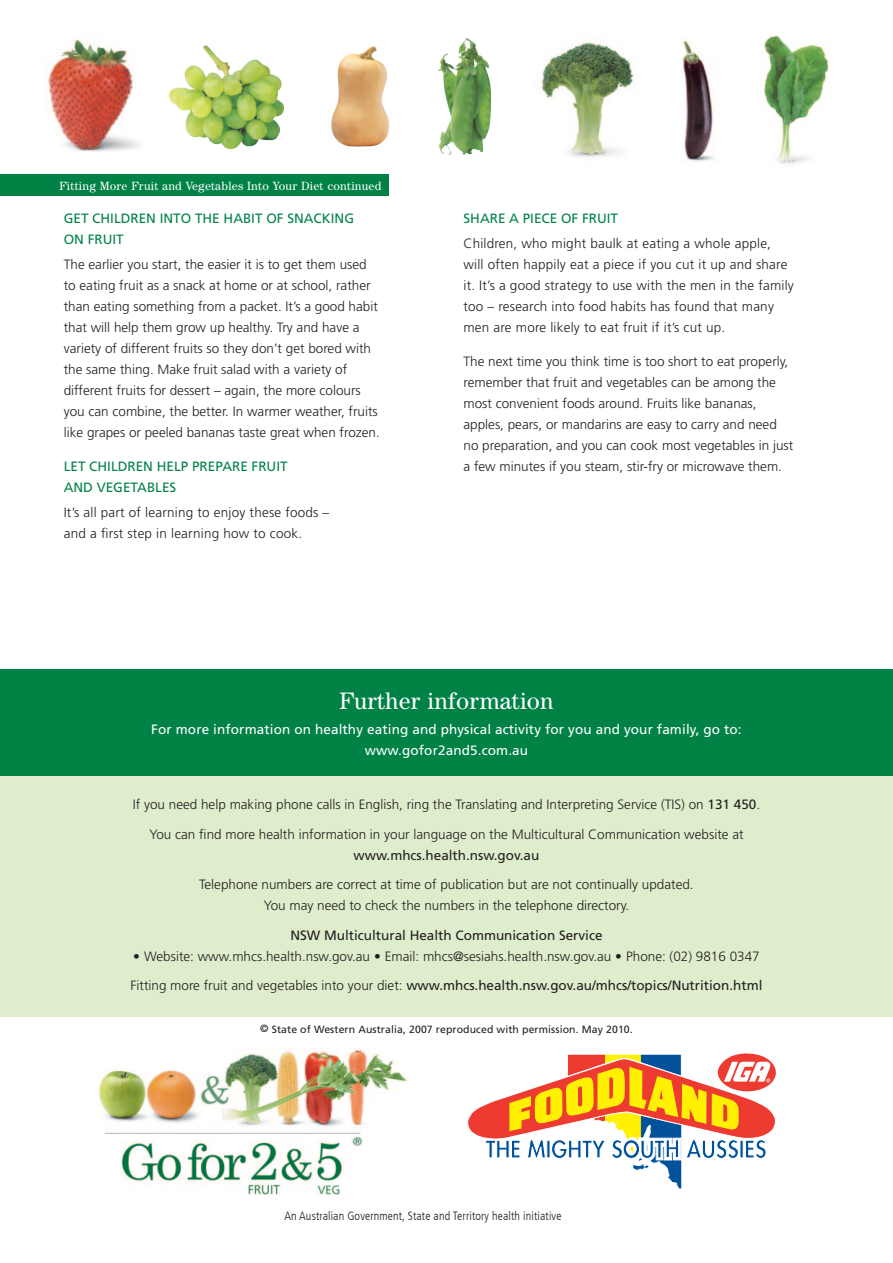
<style>
.page{position:relative;width:893px;height:1263px;background:#fff}
.page>*{position:absolute;margin:0;border:0;box-sizing:border-box;transform-origin:0 0}
.t1{font:24px "Century IT Cby BT";letter-spacing:.01em;color:#fff}
.t2{font:300 13.5px/21px "Frutiger";color:#231f20}
.t3{font:13.5px/21px "Frutiger";letter-spacing:.01em;color:#fff;text-align:center}
.t4{font:13.5px/21px "Frutiger";color:#008247}
.t5{font:13.5px "Frutiger";color:#231f20}
.t6{font:300 condensed 12px "Frutiger LT Com";letter-spacing:.01em;color:#231f20}
.t7{font:12px "Century IT Cby BT";letter-spacing:.02em;color:#fff}
.t8{font:10.5px "Frutiger";letter-spacing:.01em;color:#231f20}
.s1{font-weight:400}
</style>
<div class="page">
<div style="left:0;top:755px;width:893px;height:261px;background:#deedcc"></div>
<div style="left:0;top:670px;width:893px;height:106px;background:#008247"></div>
<img style="left:47px;top:39px;width:93px;height:113px">
<img style="left:169px;top:45px;width:115px;height:105px">
<img style="left:438px;top:38px;width:29px;height:95px">
<img style="left:331px;top:46px;width:59px;height:101px">
<img style="left:541px;top:42px;width:93px;height:115px">
<img style="left:763px;top:35px;width:66px;height:129px">
<img style="left:682px;top:39px;width:33px;height:123px">
<svg style="left:467px;top:1053px;width:309px;height:136px"></svg>
<img style="left:98px;top:1049px;width:310px;height:146px">
<div style="left:0;top:174px;width:388px;height:22px;background:#008247"></div>
<p class="t7" style="left:60px;top:181px;width:323px">Fitting More Fruit and Vegetables Into Your Diet continued</p>
<p class="t4" style="left:64px;top:209px;width:292px">GET CHILDREN INTO THE HABIT OF SNACKING<br>ON FRUIT</p>
<p class="t2" style="left:64px;top:255px;width:318px">The earlier you start, the easier it is to get them used to eating fruit as a snack at home or at school, rather than eating something from a packet. It’s a good habit that will help them grow up healthy. Try and have a variety of different fruits so they don’t get bored with the same thing. Make fruit salad with a variety of different fruits for dessert – again, the more colours you can combine, the better. In warmer weather, fruits like grapes or peeled bananas taste great when frozen.</p>
<p class="t4" style="left:64px;top:457px;width:225px">LET CHILDREN HELP PREPARE FRUIT<br>AND VEGETABLES</p>
<p class="t2" style="left:64px;top:503px;width:267px">It’s all part of learning to enjoy these foods – and a first step in learning how to cook.</p>
<p class="t4" style="left:463px;top:209px;width:156px">SHARE A PIECE OF FRUIT</p>
<p class="t2" style="left:463px;top:234px;width:332px">Children, who might baulk at eating a whole apple, will often happily eat a piece if you cut it up and share it. It’s a good strategy to use with the men in the family too – research into food habits has found that many men are more likely to eat fruit if it’s cut up.</p>
<p class="t2" style="left:463px;top:352px;width:331px">The next time you think time is too short to eat properly, remember that fruit and vegetables can be among the most convenient foods around. Fruits like bananas, apples, pears, or mandarins are easy to carry and need no preparation, and you can cook most vegetables in just a few minutes if you steam, stir-fry or microwave them.</p>
<h1 class="t1" style="left:339px;top:692px;width:216px">Further information</h1>
<p class="t3" style="left:151px;top:720px;width:592px">For more information on healthy eating and physical activity for you and your family, go to: www.gofor2and5.com.au</p>
<p class="t2" style="left:133px;top:790px;width:629px;line-height:29.5px;text-align:center">If you need help making phone calls in English, ring the Translating and Interpreting Service (TIS) on <span class="s1">131 450</span>.<br>You can find more health information in your language on the Multicultural Communication website at</p>
<p class="t5" style="left:354px;top:849px;width:187px">www.mhcs.health.nsw.gov.au</p>
<p class="t2" style="left:199px;top:875px;width:496px;text-align:center">Telephone numbers are correct at time of publication but are not continually updated.<br>You may need to check the numbers in the telephone directory.</p>
<p class="t5" style="left:290px;top:929px;width:314px">NSW Multicultural Health Communication Service</p>
<p class="t2" style="left:131px;top:942px;width:633px;line-height:29.5px"><span class="s1">•</span> Website: www.mhcs.health.nsw.gov.au <span class="s1">•</span> Email: mhcs@sesiahs.health.nsw.gov.au <span class="s1">•</span> Phone: (02) 9816 0347<br>Fitting more fruit and vegetables into your diet: <span class="s1">www.mhcs.health.nsw.gov.au/mhcs/topics/Nutrition.html</span></p>
<p class="t8" style="left:260px;top:1025px;width:374px">© State of Western Australia, 2007 reproduced with permission. May 2010.</p>
<p class="t6" style="left:284px;top:1211px;width:279px">An Australian Government, State and Territory health initiative</p>
</div>
